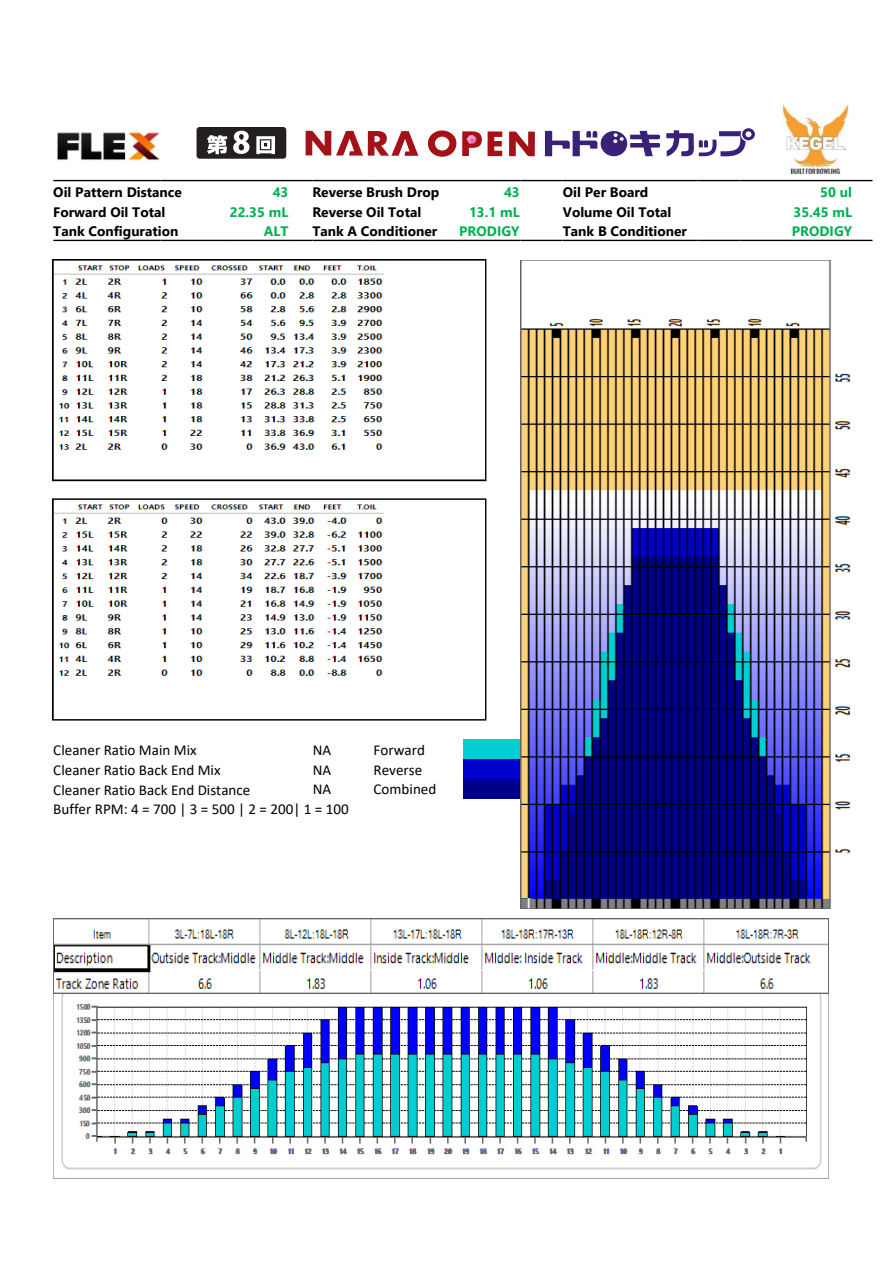
<style>
.page{position:relative;width:893px;height:1263px;background:#fff}
.page>*{position:absolute;margin:0;border:0;box-sizing:border-box;transform-origin:0 0}
.t1{font:15.15px "Calibri";color:#000}
.t2{font:700 13.65px "Segoe UI";color:#000}
.t3{font:700 13.65px "Segoe UI";color:#00b050}
</style>
<div class="page">
<div style="left:463px;top:739px;width:57px;height:20px;background:#00ced1"></div>
<div style="left:463px;top:759px;width:57px;height:20px;background:#0000cd"></div>
<div style="left:463px;top:779px;width:57px;height:20px;background:#00008b"></div>
<hr style="left:53px;top:180px;width:108px;height:1px;background:#000">
<hr style="left:161px;top:180px;width:65px;height:1px;background:#000">
<hr style="left:226px;top:180px;width:63px;height:1px;background:#000">
<svg style="left:289px;top:180px;width:23px;height:1px"></svg>
<hr style="left:312px;top:180px;width:61px;height:1px;background:#000">
<hr style="left:373px;top:180px;width:90px;height:1px;background:#000">
<hr style="left:463px;top:180px;width:57px;height:1px;background:#000">
<hr style="left:520px;top:180px;width:42px;height:1px;background:#000">
<hr style="left:562px;top:180px;width:136px;height:1px;background:#000">
<hr style="left:698px;top:180px;width:42px;height:1px;background:#000">
<hr style="left:740px;top:180px;width:132px;height:1px;background:#000">
<hr style="left:53px;top:240px;width:108px;height:1px;background:#000">
<hr style="left:161px;top:240px;width:65px;height:1px;background:#000">
<hr style="left:226px;top:240px;width:63px;height:1px;background:#000">
<svg style="left:289px;top:240px;width:23px;height:1px"></svg>
<hr style="left:312px;top:240px;width:61px;height:1px;background:#000">
<hr style="left:373px;top:240px;width:90px;height:1px;background:#000">
<hr style="left:463px;top:240px;width:57px;height:1px;background:#000">
<hr style="left:520px;top:240px;width:42px;height:1px;background:#000">
<hr style="left:562px;top:240px;width:136px;height:1px;background:#000">
<hr style="left:698px;top:240px;width:42px;height:1px;background:#000">
<hr style="left:740px;top:240px;width:132px;height:1px;background:#000">
<img style="left:57px;top:131px;width:103px;height:30px">
<img style="left:783px;top:105px;width:65px;height:70px">
<img style="left:54px;top:265px;width:330px;height:185px">
<div style="left:52px;top:259px;width:434px;height:222px;border:1px solid #000"></div>
<img style="left:54px;top:504px;width:330px;height:172px">
<div style="left:52px;top:498px;width:434px;height:222px;border:1px solid #000"></div>
<img style="left:520px;top:260px;width:331px;height:649px">
<img style="left:53px;top:993px;width:775px;height:185px">
<img style="left:53px;top:919px;width:775px;height:74px">
<svg style="left:658px;top:179px;width:44px;height:1000px"></svg>
<div style="left:738px;top:124px;width:21px;height:21px;border:8px solid #fff;border-radius:50%"></div>
<div style="left:741px;top:127px;width:15px;height:14px;border:8px solid #fff;border-radius:50%"></div>
<div style="left:741px;top:127px;width:15px;height:15px;border:3px solid #fff;border-radius:50%"></div>
<svg style="left:305px;top:124px;width:449px;height:33px"></svg>
<div style="left:197px;top:127px;width:89px;height:32px;background:#231f20;border-radius:3px"></div>
<svg style="left:207px;top:135px;width:20px;height:19px"></svg>
<svg style="left:256px;top:136px;width:19px;height:18px"></svg>
<svg style="left:233px;top:131px;width:16px;height:23px"></svg>
<p class="t2" style="left:53px;top:179px;width:130px">Oil Pattern Distance</p>
<p class="t3" style="left:273px;top:179px;width:17px">43</p>
<p class="t2" style="left:312px;top:179px;width:128px">Reverse Brush Drop</p>
<p class="t3" style="left:504px;top:179px;width:17px">43</p>
<p class="t2" style="left:563px;top:179px;width:87px">Oil Per Board</p>
<p class="t3" style="left:820px;top:179px;width:33px">50 ul</p>
<p class="t2" style="left:53px;top:199px;width:113px">Forward Oil Total</p>
<p class="t3" style="left:230px;top:199px;width:60px">22.35 mL</p>
<p class="t2" style="left:312px;top:199px;width:110px">Reverse Oil Total</p>
<p class="t3" style="left:469px;top:199px;width:52px">13.1 mL</p>
<p class="t2" style="left:563px;top:199px;width:110px">Volume Oil Total</p>
<p class="t3" style="left:793px;top:199px;width:60px">35.45 mL</p>
<p class="t2" style="left:53px;top:219px;width:127px">Tank Configuration</p>
<p class="t3" style="left:264px;top:219px;width:26px">ALT</p>
<p class="t2" style="left:312px;top:219px;width:126px">Tank A Conditioner</p>
<p class="t3" style="left:459px;top:219px;width:62px">PRODIGY</p>
<p class="t2" style="left:563px;top:219px;width:126px">Tank B Conditioner</p>
<p class="t3" style="left:792px;top:219px;width:62px">PRODIGY</p>
<p class="t1" style="left:53px;top:739px;width:145px">Cleaner Ratio Main Mix</p>
<p class="t1" style="left:313px;top:739px;width:20px">NA</p>
<p class="t1" style="left:374px;top:739px;width:53px">Forward</p>
<p class="t1" style="left:53px;top:759px;width:169px">Cleaner Ratio Back End Mix</p>
<p class="t1" style="left:313px;top:759px;width:20px">NA</p>
<p class="t1" style="left:374px;top:759px;width:50px">Reverse</p>
<p class="t1" style="left:53px;top:779px;width:199px">Cleaner Ratio Back End Distance</p>
<p class="t1" style="left:313px;top:778px;width:20px">NA</p>
<p class="t1" style="left:374px;top:778px;width:64px">Combined</p>
<p class="t1" style="left:53px;top:798px;width:297px">Buffer RPM: 4 = 700 | 3 = 500 | 2 = 200| 1 = 100</p>
</div>
